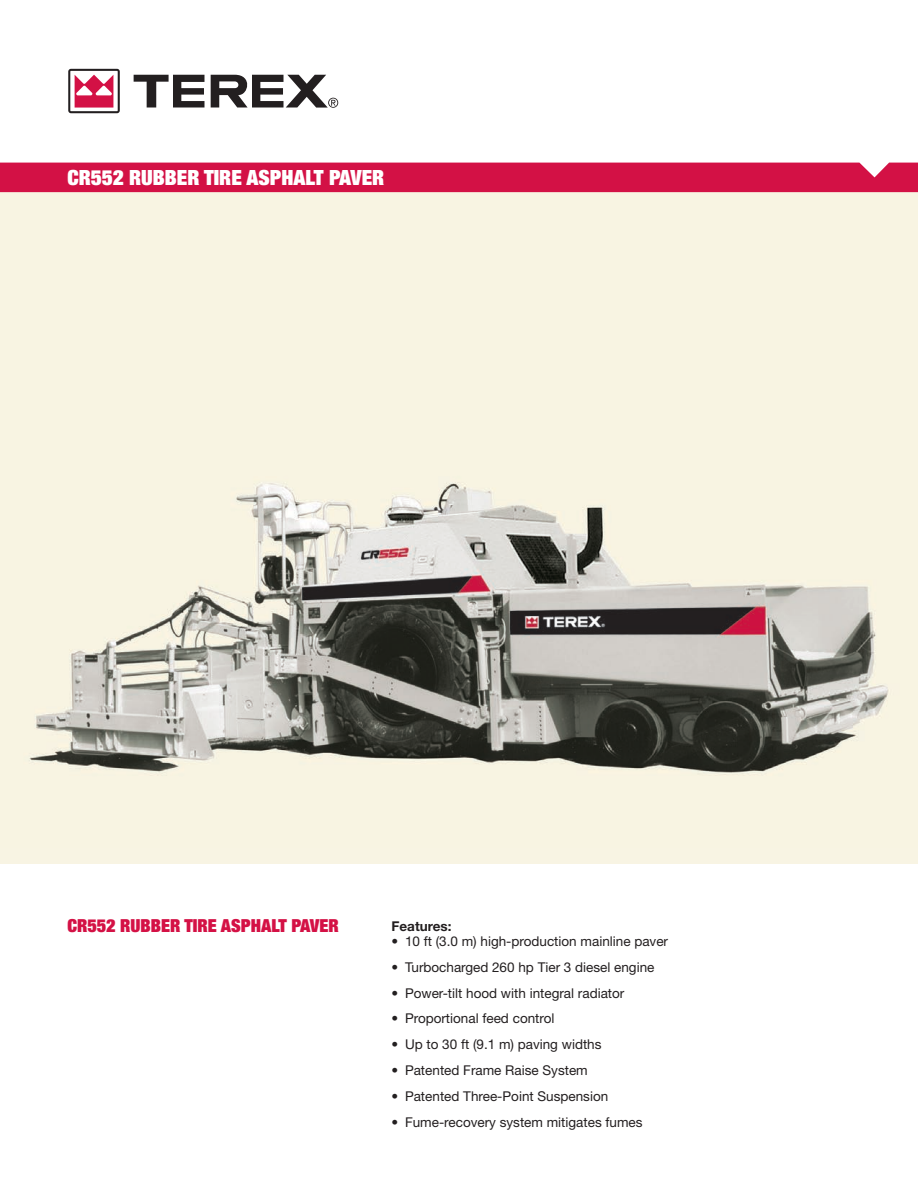
<style>
.page{position:relative;width:918px;height:1188px;background:#fff}
.page>*{position:absolute;margin:0;border:0;box-sizing:border-box;transform-origin:0 0}
.t1{font:900 expanded 21px "Helvetica Neue";color:#fff}
.t2{font:900 expanded 18px "Helvetica Neue";color:#d41145}
.t3{font:13.5px "Helvetica Neue";color:#231f20}
.t4{font:700 13.5px "Helvetica Neue";color:#231f20}
</style>
<div class="page">
<div style="left:0;top:190px;width:918px;height:674px;background:#f8f4e3"></div>
<img style="left:0;top:192px;width:918px;height:581px">
<div style="left:0;top:163px;width:918px;height:29px;background:#d31145"></div>
<svg style="left:68px;top:69px;width:52px;height:44px"></svg>
<svg style="left:134px;top:75px;width:70px;height:32px"></svg>
<svg style="left:211px;top:75px;width:127px;height:33px"></svg>
<h1 class="t1" style="left:68px;top:164px;width:314px">CR552 RUBBER TIRE ASPHALT PAVER</h1>
<h2 class="t2" style="left:68px;top:914px;width:269px">CR552 RUBBER TIRE ASPHALT PAVER</h2>
<p class="t4" style="left:392px;top:918px;width:62px">Features:</p>
<p class="t3" style="left:392px;top:933px;width:278px">• 10 ft (3.0 m) high-production mainline paver</p>
<p class="t3" style="left:392px;top:959px;width:264px">• Turbocharged 260 hp Tier 3 diesel engine</p>
<p class="t3" style="left:392px;top:985px;width:234px">• Power-tilt hood with integral radiator</p>
<p class="t3" style="left:392px;top:1011px;width:165px">• Proportional feed control</p>
<p class="t3" style="left:392px;top:1036px;width:212px">• Up to 30 ft (9.1 m) paving widths</p>
<p class="t3" style="left:392px;top:1062px;width:198px">• Patented Frame Raise System</p>
<p class="t3" style="left:392px;top:1088px;width:218px">• Patented Three-Point Suspension</p>
<p class="t3" style="left:392px;top:1114px;width:253px">• Fume-recovery system mitigates fumes</p>
</div>
